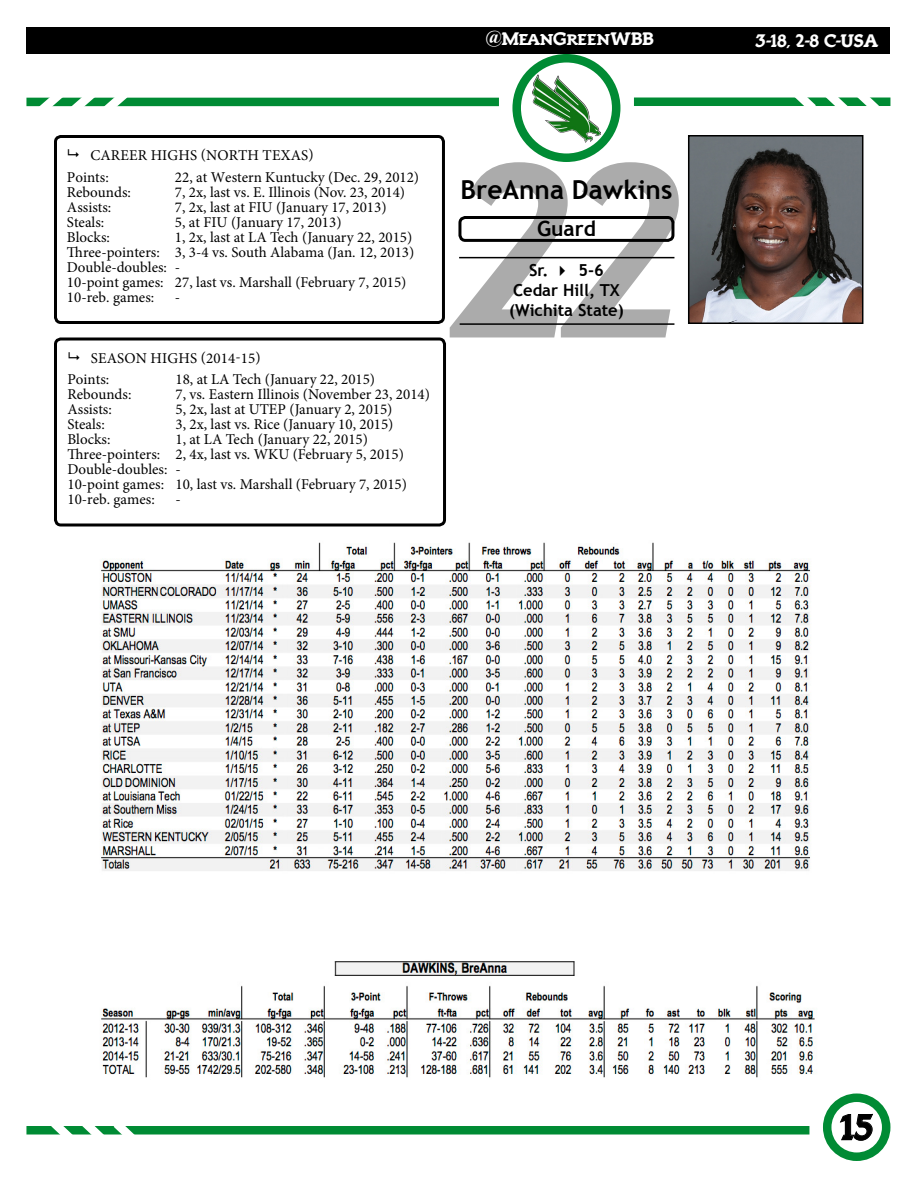
<style>
.page{position:relative;width:918px;height:1188px;background:#fff}
.page>*{position:absolute;margin:0;border:0;box-sizing:border-box;transform-origin:0 0}
.t1{font:italic 700 240.75px "Trebuchet";color:#000;scale:.93 1}
.t2{font:36px "UNT Spirit";color:#000}
.t3{font:700 26.25px "Trebuchet MS";color:#000}
.t4{font:700 21px "Trebuchet MS";color:#000}
.t5{font:18px "UNT Spirit";color:#fff}
.t6{font:700 16.5px/19.8px "Trebuchet MS";color:#000;text-align:center}
.t7{font:15px/15px "Minion Pro";color:#000}
.s1{font-family:"Bernard";font-stretch:condensed}
</style>
<div class="page">
<div style="left:26px;top:1126px;width:783px;height:9px;background:#008b34"></div>
<svg style="left:42px;top:1126px;width:105px;height:9px"></svg>
<div style="left:823px;top:1093px;width:67px;height:68px;border:9px solid #008b34;border-radius:50%"></div>
<hr style="left:459px;top:257px;width:215px;height:1px;background:#000">
<div style="left:458px;top:216px;width:216px;height:26px;border:3px solid #000;border-radius:5px"></div>
<img style="left:691px;top:138px;width:169px;height:183px">
<div style="left:688px;top:135px;width:175px;height:189px;border:2px solid #000"></div>
<div style="left:54px;top:135px;width:391px;height:189px;border:3px solid #000;border-radius:5px"></div>
<div style="left:26px;top:98px;width:473px;height:8px;background:#008b34"></div>
<div style="left:634px;top:98px;width:256px;height:8px;background:#008b34"></div>
<svg style="left:30px;top:97px;width:107px;height:10px"></svg>
<svg style="left:782px;top:97px;width:106px;height:9px"></svg>
<img style="left:533px;top:75px;width:68px;height:68px">
<div style="left:512px;top:54px;width:108px;height:108px;border:9px solid #008b34;border-radius:50%"></div>
<div style="left:26px;top:27px;width:864px;height:27px;background:#000"></div>
<hr style="left:460px;top:323px;width:214px;height:2px;background:#000">
<svg style="left:840px;top:1114px;width:33px;height:27px"></svg>
<img style="left:100px;top:542px;width:711px;height:329px">
<img style="left:101px;top:961px;width:714px;height:117px">
<div style="left:54px;top:338px;width:392px;height:188px;border:3px solid #000;border-radius:5px"></div>
<p class="t5" style="left:485px;top:32px;width:169px"><span class="s1">@</span>MeanGreenWBB</p>
<p class="t7" style="left:67px;top:144px;width:248px;line-height:21.8px;text-indent:23px">CAREER HIGHS (NORTH TEXAS)<br>Points:</p>
<p class="t7" style="left:175px;top:170px;width:246px">22, at Western Kuntucky (Dec. 29, 2012)</p>
<p class="t7" style="left:67px;top:185px;width:65px">Rebounds:</p>
<p class="t7" style="left:175px;top:185px;width:232px">7, 2x, last vs. E. Illinois (Nov. 23, 2014)</p>
<p class="t7" style="left:67px;top:200px;width:46px">Assists:</p>
<p class="t7" style="left:175px;top:200px;width:213px">7, 2x, last at FIU (January 17, 2013)</p>
<p class="t7" style="left:67px;top:215px;width:39px">Steals:</p>
<p class="t7" style="left:175px;top:215px;width:168px">5, at FIU (January 17, 2013)</p>
<p class="t7" style="left:67px;top:230px;width:44px">Blocks:</p>
<p class="t7" style="left:67px;top:230px;width:349px;text-indent:108px">1, 2x, last at LA Tech (January 22, 2015)<br>Three-pointers: 3, 3-4 vs. South Alabama (Jan. 12, 2013)<br>Double-doubles: -<br>10-point games: 27, last vs. Marshall (February 7, 2015)<br>10-reb. games:</p>
<p class="t7" style="left:175px;top:290px;width:7px">-</p>
<p class="t7" style="left:68px;top:347px;width:195px;line-height:21.8px;text-indent:23px">SEASON HIGHS (2014-15)<br>Points:</p>
<p class="t7" style="left:176px;top:372px;width:201px">18, at LA Tech (January 22, 2015)</p>
<p class="t7" style="left:68px;top:387px;width:65px">Rebounds:</p>
<p class="t7" style="left:176px;top:387px;width:256px">7, vs. Eastern Illinois (November 23, 2014)</p>
<p class="t7" style="left:68px;top:402px;width:46px">Assists:</p>
<p class="t7" style="left:176px;top:402px;width:218px">5, 2x, last at UTEP (January 2, 2015)</p>
<p class="t7" style="left:68px;top:417px;width:39px">Steals:</p>
<p class="t7" style="left:176px;top:417px;width:220px">3, 2x, last vs. Rice (January 10, 2015)</p>
<p class="t7" style="left:68px;top:432px;width:44px">Blocks:</p>
<p class="t7" style="left:68px;top:432px;width:341px;text-indent:108px">1, at LA Tech (January 22, 2015)<br>Three-pointers: 2, 4x, last vs. WKU (February 5, 2015)<br>Double-doubles: -<br>10-point games: 10, last vs. Marshall (February 7, 2015)<br>10-reb. games:</p>
<p class="t7" style="left:176px;top:492px;width:7px">-</p>
<h1 class="t1" style="left:445px;top:105px;width:263px">22</h1>
<h3 class="t3" style="left:461px;top:173px;width:213px">BreAnna Dawkins</h3>
<h3 class="t4" style="left:537px;top:216px;width:60px">Guard</h3>
<p class="t6" style="left:509px;top:261px;width:116px">Sr. ✔ 5-6<br>Cedar Hill, TX (Wichita State)</p>
<p class="t5" style="left:755px;top:34px;width:125px">3-18, 2-8 C-USA</p>
<h2 class="t2" style="left:842px;top:1114px;width:33px">15</h2>
</div>
